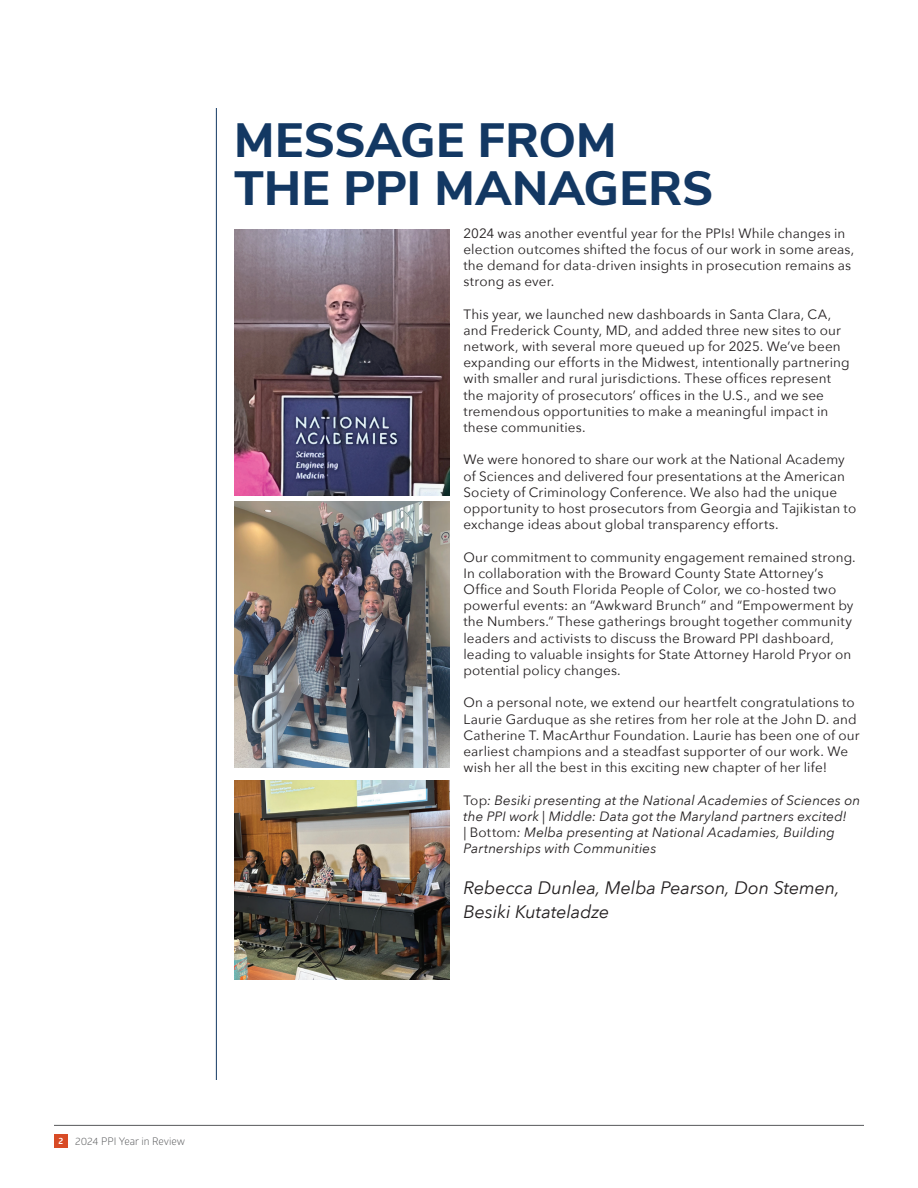
<style>
.page{position:relative;width:918px;height:1188px;background:#fff}
.page>*{position:absolute;margin:0;border:0;box-sizing:border-box;transform-origin:0 0}
.t1{font:800 48px/48.6px "Nunito Sans";color:#133863}
.t2{font:italic 18px/24.3px "Avenir Next";letter-spacing:-.005em;color:#231f20}
.t3{font:13.5px/16.2px "Avenir Next";letter-spacing:.01em;color:#231f20}
.t4{font:italic 13.5px/16.2px "Avenir Next";letter-spacing:.01em;color:#231f20}
.t5{font:10.5px "Glober";color:#57585a}
.s1{font-style:normal}
.s2{font-weight:700;font-size:9px;color:#fff}
</style>
<div class="page">
<div style="left:54px;top:1134px;width:14px;height:14px;background:#d84b26"></div>
<hr style="left:54px;top:1125px;width:810px;height:1px;background:#57585a">
<hr style="left:216px;top:108px;width:1px;height:972px;background:#133863">
<img style="left:234px;top:230px;width:216px;height:265px">
<img style="left:234px;top:780px;width:216px;height:199px">
<img style="left:234px;top:502px;width:216px;height:265px">
<h1 class="t1" style="left:234px;top:113px;width:481px">MESSAGE FROM<br>THE PPI MANAGERS</h1>
<p class="t3" style="left:463px;top:224px;width:392px">2024 was another eventful year for the PPIs! While changes in election outcomes shifted the focus of our work in some areas, the demand for data-driven insights in prosecution remains as strong as ever.</p>
<p class="t3" style="left:463px;top:305px;width:388px">This year, we launched new dashboards in Santa Clara, CA, and Frederick County, MD, and added three new sites to our network, with several more queued up for 2025. We’ve been expanding our efforts in the Midwest, intentionally partnering with smaller and rural jurisdictions. These offices represent the majority of prosecutors’ offices in the U.S., and we see tremendous opportunities to make a meaningful impact in these communities.</p>
<p class="t3" style="left:463px;top:451px;width:394px">We were honored to share our work at the National Academy of Sciences and delivered four presentations at the American Society of Criminology Conference. We also had the unique opportunity to host prosecutors from Georgia and Tajikistan to exchange ideas about global transparency efforts.</p>
<p class="t3" style="left:463px;top:548px;width:394px">Our commitment to community engagement remained strong.<br>In collaboration with the Broward County State Attorney’s Office and South Florida People of Color, we co-hosted two powerful events: an “Awkward Brunch” and “Empowerment by the Numbers.” These gatherings brought together community leaders and activists to discuss the Broward PPI dashboard, leading to valuable insights for State Attorney Harold Pryor on potential policy changes.</p>
<p class="t3" style="left:463px;top:694px;width:398px">On a personal note, we extend our heartfelt congratulations to Laurie Garduque as she retires from her role at the John D. and Catherine T. MacArthur Foundation. Laurie has been one of our earliest champions and a steadfast supporter of our work. We wish her all the best in this exciting new chapter of her life!</p>
<p class="t4" style="left:463px;top:791px;width:398px"><span class="s1">Top</span>: Besiki presenting at the National Academies of Sciences on the PPI work | Middle: Data got the Maryland partners excited!<br>| <span class="s1">Bottom</span>: Melba presenting at National Acadamies, Building Partnerships with Communities</p>
<h2 class="t2" style="left:463px;top:874px;width:378px">Rebecca Dunlea, Melba Pearson, Don Stemen,<br>Besiki Kutateladze</h2>
<p class="t5" style="left:58px;top:1134px;width:128px"><span class="s2">2</span> 2024 PPI Year in Review</p>
</div>
